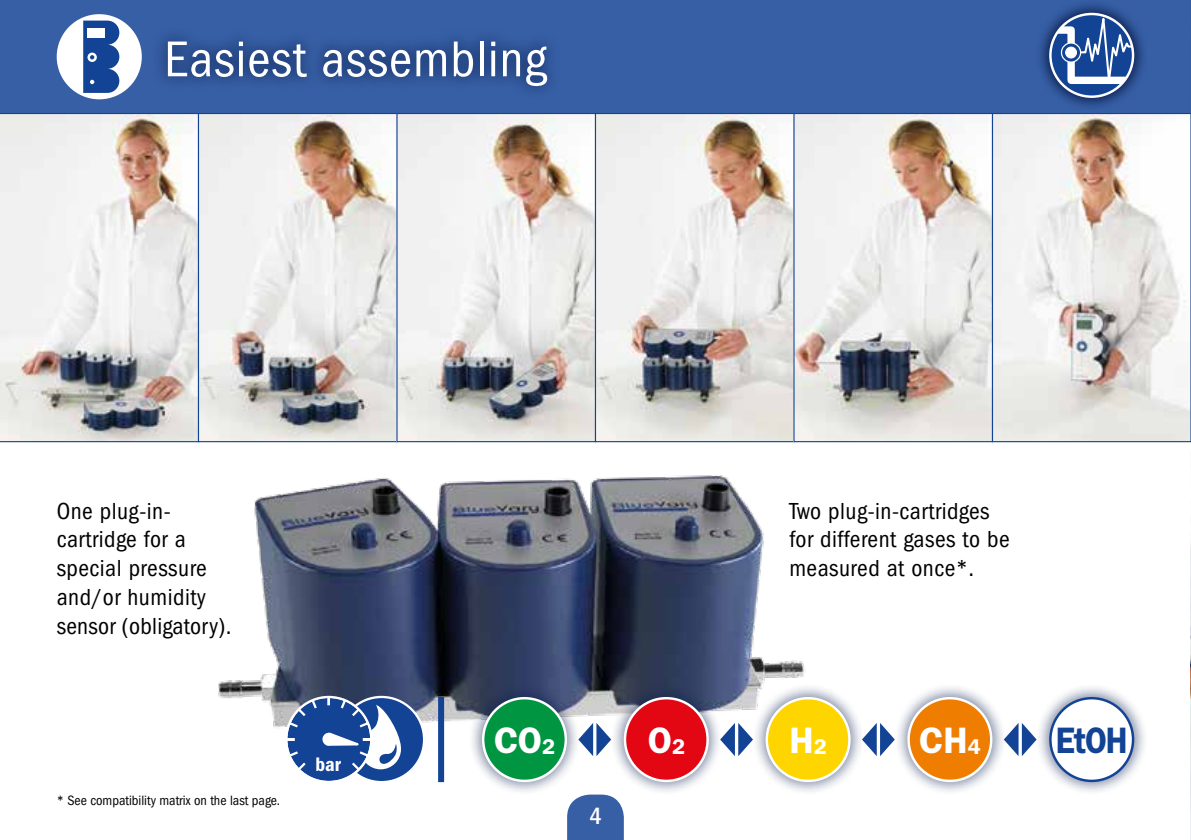
<style>
.page{position:relative;width:1191px;height:840px;background:#fff}
.page>*{position:absolute;margin:0;border:0;box-sizing:border-box;transform-origin:0 0}
.t1{font:condensed 52px "Franklin Gothic";letter-spacing:.02em;color:#fff}
.t2{font:600 37px "Franklin Gothic";color:#fff}
.t3{font:600 37px "Franklin Gothic";color:#134395;scale:.9 1}
.t4{font:condensed 24px/28.8px "Franklin Gothic";letter-spacing:.02em;color:#000}
.t5{font:500 condensed 24px "Franklin Gothic";color:#fff}
.t6{font:600 condensed 20.2px "Franklin Gothic";color:#fff}
.t7{font:condensed 14px "Franklin Gothic";color:#000}
.s1{font-size:21.6px}
</style>
<div class="page">
<img style="left:1190px;top:442px;width:1px;height:397px">
<img style="left:0;top:113px;width:198px;height:329px">
<img style="left:200px;top:115px;width:195px;height:325px">
<div style="left:198px;top:113px;width:199px;height:329px;border:1px solid #134395"></div>
<img style="left:398px;top:115px;width:196px;height:325px">
<div style="left:396px;top:113px;width:200px;height:329px;border:1px solid #134395"></div>
<img style="left:597px;top:115px;width:195px;height:325px">
<div style="left:595px;top:113px;width:199px;height:329px;border:1px solid #134395"></div>
<img style="left:795px;top:115px;width:196px;height:325px">
<div style="left:793px;top:113px;width:200px;height:329px;border:1px solid #134395"></div>
<svg style="left:994px;top:115px;width:195px;height:325px"></svg>
<div style="left:992px;top:113px;width:199px;height:329px;border:1px solid #134395"></div>
<img style="left:218px;top:475px;width:587px;height:268px">
<div style="left:438px;top:696px;width:6px;height:85px;background:#134395"></div>
<svg style="left:581px;top:722px;width:28px;height:33px"></svg>
<svg style="left:722px;top:722px;width:29px;height:33px"></svg>
<svg style="left:864px;top:723px;width:29px;height:32px"></svg>
<svg style="left:1006px;top:723px;width:29px;height:32px"></svg>
<div style="left:468px;top:682px;width:113px;height:113px;background:#0c2050;opacity:.5"></div>
<div style="left:483px;top:697px;width:83px;height:83px;background:#009641;border-radius:50%"></div>
<div style="left:482px;top:696px;width:85px;height:85px;border:2px solid #fff;border-radius:50%"></div>
<div style="left:609px;top:682px;width:113px;height:113px;background:#0c2050;opacity:.5"></div>
<div style="left:625px;top:697px;width:82px;height:83px;background:#e30613;border-radius:50%"></div>
<div style="left:624px;top:696px;width:85px;height:85px;border:2px solid #fff;border-radius:50%"></div>
<div style="left:893px;top:682px;width:113px;height:113px;background:#0c2050;opacity:.5"></div>
<div style="left:908px;top:697px;width:83px;height:83px;background:#ef7d00;border-radius:50%"></div>
<div style="left:907px;top:696px;width:85px;height:85px;border:2px solid #fff;border-radius:50%"></div>
<div style="left:1035px;top:682px;width:113px;height:113px;background:#0c2050;opacity:.5"></div>
<div style="left:1050px;top:697px;width:83px;height:83px;background:#fff;border-radius:50%"></div>
<div style="left:1049px;top:696px;width:85px;height:85px;border:2px solid #134395;border-radius:50%"></div>
<div style="left:751px;top:682px;width:113px;height:113px;background:#0c2050;opacity:.5"></div>
<div style="left:767px;top:697px;width:82px;height:83px;background:#ffd500;border-radius:50%"></div>
<div style="left:765px;top:696px;width:85px;height:85px;border:2px solid #fff;border-radius:50%"></div>
<div style="left:339px;top:696px;width:85px;height:85px;background:#134395;border-radius:50%"></div>
<svg style="left:286px;top:696px;width:116px;height:85px"></svg>
<div style="left:285px;top:695px;width:87px;height:87px;border:2px solid #fff;border-radius:50%"></div>
<div style="left:0;top:0;width:1191px;height:113px;background:#375fa5"></div>
<div style="left:551px;top:778px;width:88px;height:61px;background:#fff"></div>
<svg style="left:567px;top:794px;width:57px;height:45px;background:#4a6ead"></svg>
<div style="left:152px;top:26px;width:409px;height:74px;background:#0c2050;opacity:.5"></div>
<div style="left:57px;top:14px;width:85px;height:85px;background:#fff;border-radius:50%"></div>
<svg style="left:83px;top:21px;width:36px;height:72px;background:#3a62a6"></svg>
<svg style="left:1040px;top:4px;width:104px;height:103px"></svg>
<svg style="left:1050px;top:14px;width:83px;height:83px;background:#5071ab"></svg>
<svg style="left:1061px;top:43px;width:19px;height:19px"></svg>
<div style="left:1060px;top:42px;width:21px;height:21px;border:1px solid #fff;border-radius:50%"></div>
<div style="left:1065px;top:47px;width:11px;height:11px;background:#fff;border-radius:50%"></div>
<div style="left:1065px;top:47px;width:11px;height:11px;border:1px solid #fff;border-radius:50%"></div>
<div style="left:1049px;top:13px;width:85px;height:85px;border:2px solid #fff;border-radius:50%"></div>
<h1 class="t1" style="left:164px;top:30px;width:384px">Easiest assembling</h1>
<p class="t4" style="left:57px;top:496px;width:176px">One plug-in&shy;cartridge for a special pressure and/or humidity sensor (obligatory).</p>
<p class="t4" style="left:789px;top:496px;width:222px">Two plug-in-cartridges for different gases to be measured at once*.</p>
<p class="t7" style="left:57px;top:792px;width:225px">* See compatibility matrix on the last page.</p>
<p class="t6" style="left:315px;top:752px;width:27px">bar</p>
<h2 class="t2" style="left:494px;top:718px;width:62px">CO<span class="s1">2</span></h2>
<h2 class="t2" style="left:647px;top:718px;width:39px">O<span class="s1">2</span></h2>
<h2 class="t2" style="left:789px;top:718px;width:39px">H<span class="s1">2</span></h2>
<h2 class="t2" style="left:919px;top:718px;width:63px">CH<span class="s1">4</span></h2>
<h2 class="t3" style="left:1055px;top:718px;width:81px">EtOH</h2>
<p class="t5" style="left:589px;top:801px;width:14px">4</p>
</div>
